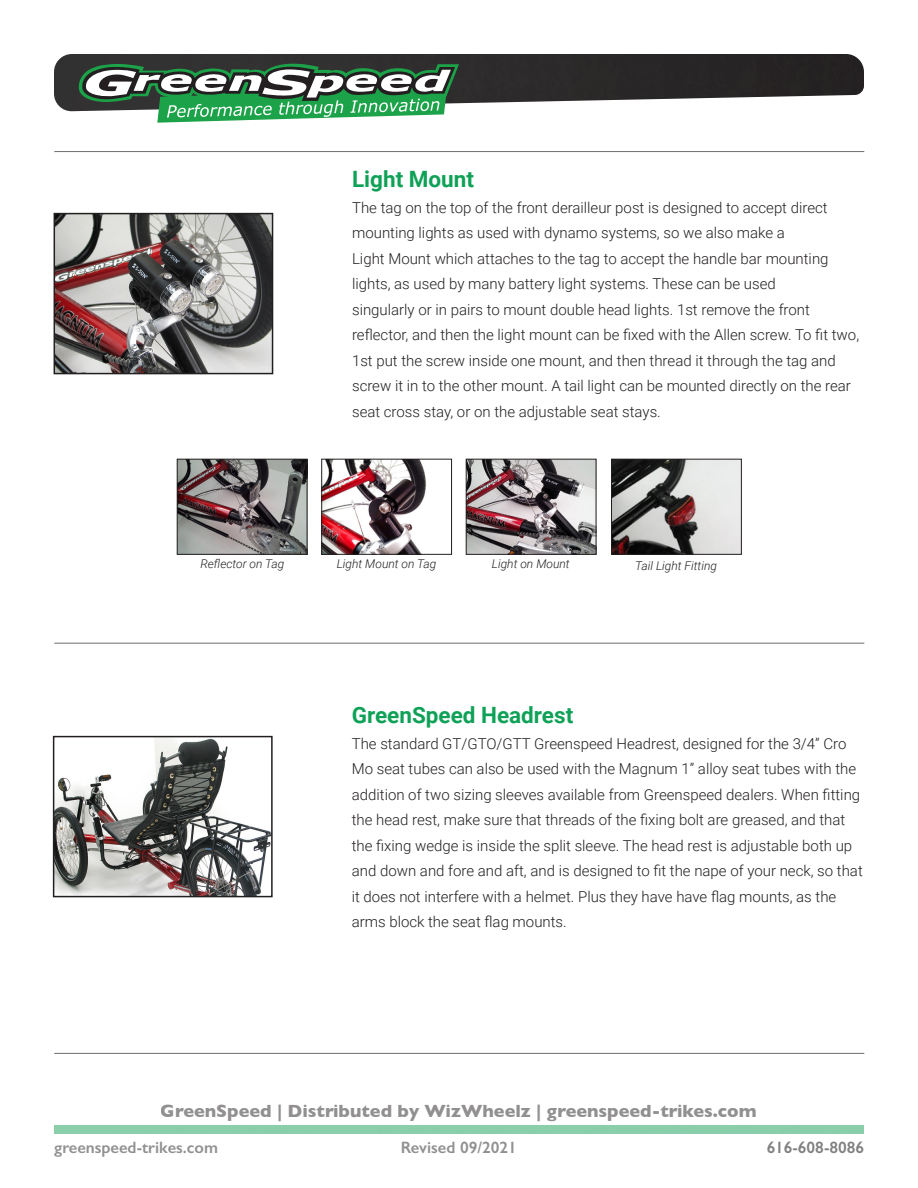
<style>
.page{position:relative;width:918px;height:1188px;background:#fff}
.page>*{position:absolute;margin:0;border:0;box-sizing:border-box;transform-origin:0 0}
.t1{font:700 22.5px "Roboto";color:#0fa157}
.t2{font:700 18px "Gill Sans";color:#231f20}
.t3{font:600 16.5px "Gill Sans";color:#231f20}
.t4{font:600 16.5px "Gill Sans";color:#000}
.t5{font:300 15px/25.5px "Roboto";color:#231f20}
.t6{font:italic 300 12px "Roboto";color:#231f20}
</style>
<div class="page">
<img style="left:54px;top:54px;width:810px;height:57px">
<svg style="left:79px;top:61px;width:380px;height:62px"></svg>
<img style="left:179px;top:461px;width:127px;height:92px">
<div style="left:177px;top:459px;width:131px;height:96px;border:1px solid #231f20"></div>
<img style="left:323px;top:461px;width:104px;height:92px">
<div style="left:321px;top:459px;width:131px;height:96px;border:1px solid #231f20"></div>
<img style="left:468px;top:461px;width:126px;height:92px">
<div style="left:466px;top:459px;width:130px;height:96px;border:1px solid #231f20"></div>
<img style="left:613px;top:461px;width:127px;height:92px">
<div style="left:611px;top:459px;width:131px;height:96px;border:1px solid #231f20"></div>
<img style="left:57px;top:216px;width:213px;height:155px">
<div style="left:54px;top:213px;width:219px;height:161px;border:2px solid #231f20"></div>
<hr style="left:54px;top:151px;width:810px;height:1px;background:#6c6d70">
<hr style="left:54px;top:643px;width:810px;height:1px;background:#6c6d70">
<hr style="left:54px;top:1053px;width:810px;height:1px;background:#6c6d70">
<img style="left:56px;top:739px;width:214px;height:155px">
<div style="left:53px;top:736px;width:220px;height:161px;border:2px solid #231f20"></div>
<p class="t1" style="left:352px;top:164px;width:124px">Light Mount</p>
<p class="t5" style="left:352px;top:194px;width:477px">The tag on the top of the front derailleur post is designed to accept direct mounting lights as used with dynamo systems, so we also make a</p>
<p class="t5" style="left:352px;top:245px;width:478px">Light Mount which attaches to the tag to accept the handle bar mounting lights, as used by many battery light systems. These can be used</p>
<p class="t5" style="left:352px;top:296px;width:509px">singularly or in pairs to mount double head lights. 1st remove the front reflector, and then the light mount can be fixed with the Allen screw. To fit two, 1st put the screw inside one mount, and then thread it through the tag and screw it in to the other mount. A tail light can be mounted directly on the rear seat cross stay, or on the adjustable seat stays.</p>
<p class="t6" style="left:200px;top:555px;width:85px">Reflector on Tag</p>
<p class="t6" style="left:337px;top:555px;width:101px">Light Mount on Tag</p>
<p class="t6" style="left:492px;top:555px;width:79px">Light on Mount</p>
<p class="t6" style="left:635px;top:557px;width:83px">Tail Light Fitting</p>
<p class="t1" style="left:352px;top:699px;width:223px">GreenSpeed Headrest</p>
<p class="t5" style="left:352px;top:730px;width:513px">The standard GT/GTO/GTT Greenspeed Headrest, designed for the 3/4” Cro Mo seat tubes can also be used with the Magnum 1” alloy seat tubes with the addition of two sizing sleeves available from Greenspeed dealers. When fitting the head rest, make sure that threads of the fixing bolt are greased, and that the fixing wedge is inside the split sleeve. The head rest is adjustable both up and down and fore and aft, and is designed to fit the nape of your neck, so that it does not interfere with a helmet. Plus they have have flag mounts, as the arms block the seat flag mounts.</p>
<p class="t2" style="left:161px;top:1097px;width:597px">GreenSpeed | Distributed by WizWheelz | greenspeed-trikes.com</p>
<p class="t3" style="left:54px;top:1138px;width:165px">greenspeed-trikes.com</p>
<p class="t3" style="left:400px;top:1138px;width:118px">Revised 09/2021</p>
<p class="t4" style="left:766px;top:1138px;width:99px">616-608-8086</p>
</div>
